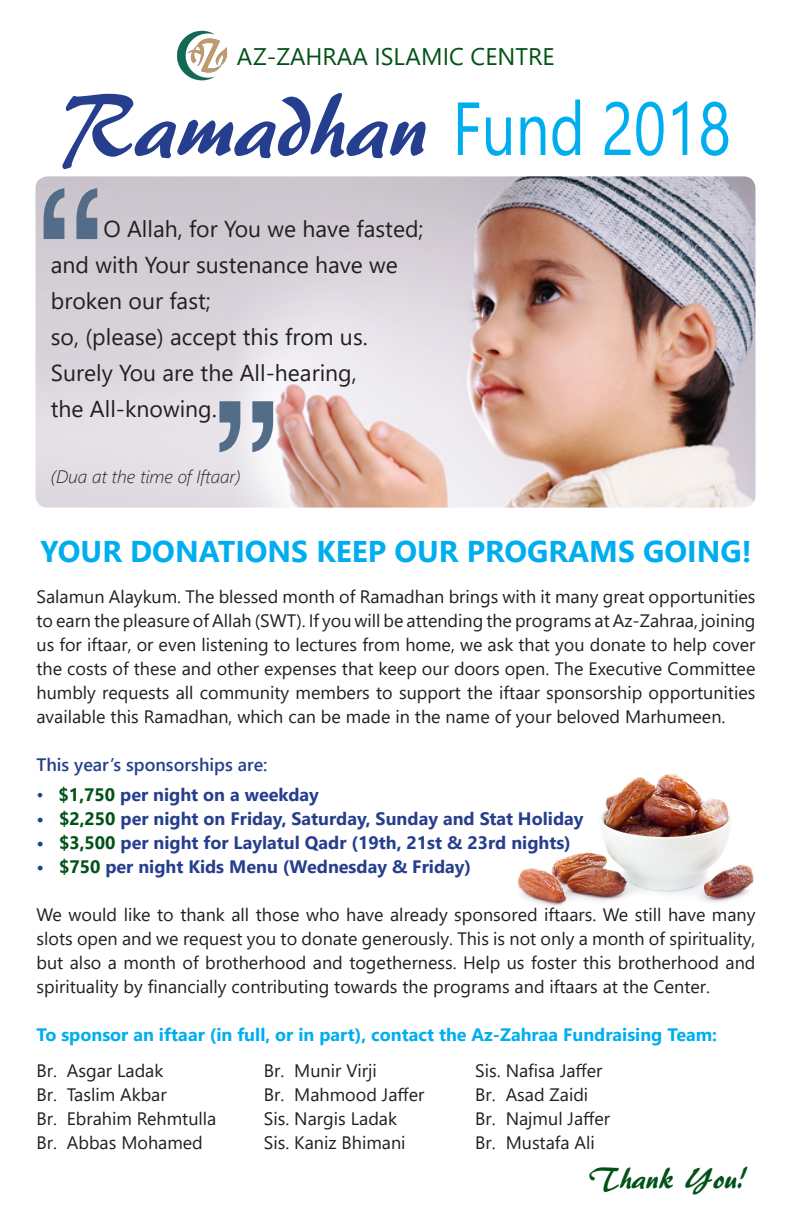
<style>
.page{position:relative;width:792px;height:1224px;background:#fff}
.page>*{position:absolute;margin:0;border:0;box-sizing:border-box;transform-origin:0 0}
.t1{font:200px "Helvetica";color:#536c88}
.t2{font:90px "ARBERKLEY";color:#253f8e}
.t3{font:700 30px "Segoe UI";color:#00aeef}
.t4{font:30px "ARBERKLEY";color:#015217}
.t5{font:24px "Segoe UI";color:#015217}
.t6{font:23px/36px "Segoe UI";color:#231f20}
.t7{font:18px/24px "Segoe UI";color:#231f20;text-align:justify}
.t8{font:700 18px "Segoe UI";color:#253f8e}
.t9{font:700 18px "Segoe UI";color:#00aeef}
.t10{font:600 18px "Segoe UI";color:#253f8e}
.t11{font:italic 300 18px "Segoe UI";color:#231f20}
.s1{font-family:"Segoe UI";font-size:75px;color:#00aeef}
.s2{font-size:24px}
.s3{font-weight:400}
.s4{color:#015217}
</style>
<div class="page">
<img style="left:517px;top:774px;width:237px;height:132px">
<img style="left:36px;top:176px;width:720px;height:332px">
<img style="left:177px;top:30px;width:51px;height:51px">
<p class="t5" style="left:237px;top:34px;width:319px">AZ-ZAHRAA ISLAMIC CENTRE</p>
<p class="t2" style="left:61px;top:71px;width:672px">Ramadhan <span class="s1">Fund 2018</span></p>
<p class="t1" style="left:36px;top:109px;width:68px">“</p>
<p class="t6" style="left:103px;top:208px;width:322px">O Allah, for You we have fasted;</p>
<p class="t6" style="left:51px;top:244px;width:349px">and with Your sustenance have we broken our fast;</p>
<p class="t6" style="left:51px;top:316px;width:318px">so, (please) accept this from us.</p>
<p class="t6" style="left:51px;top:352px;width:307px">Surely You are the All-hearing,</p>
<p class="t6" style="left:51px;top:388px;width:168px">the All-knowing<span class="s2">.</span></p>
<p class="t1" style="left:281px;top:532px;width:68px;rotate:-180deg">“</p>
<p class="t11" style="left:51px;top:462px;width:191px">(Dua at the time of Iftaar)</p>
<p class="t3" style="left:40px;top:523px;width:713px">YOUR DONATIONS KEEP OUR PROGRAMS GOING!</p>
<p class="t7" style="left:36px;top:583px;width:721px">Salamun Alaykum. The blessed month of Ramadhan brings with it many great opportunities to earn the pleasure of Allah (SWT). If you will be attending the programs at Az-Zahraa, joining us for iftaar, or even listening to lectures from home, we ask that you donate to help cover the costs of these and other expenses that keep our doors open. The Executive Committee humbly requests all community members to support the iftaar sponsorship opportunities available this Ramadhan, which can be made in the name of your beloved Marhumeen.</p>
<p class="t10" style="left:36px;top:747px;width:233px">This year’s sponsorships are:</p>
<p class="t8" style="left:36px;top:777px;width:284px"><span class="s3">•</span> <span class="s4">$1,750</span> per night on a weekday</p>
<p class="t8" style="left:36px;top:801px;width:549px">• <span class="s4">$2,250</span> per night on Friday, Saturday, Sunday and Stat Holiday</p>
<p class="t8" style="left:36px;top:825px;width:536px">• <span class="s4">$3,500</span> per night for Laylatul Qadr (19th, 21st &amp; 23rd nights)</p>
<p class="t8" style="left:36px;top:849px;width:436px">• <span class="s4">$750</span> per night Kids Menu (Wednesday &amp; Friday)</p>
<p class="t7" style="left:36px;top:901px;width:721px">We would like to thank all those who have already sponsored iftaars. We still have many slots open and we request you to donate generously. This is not only a month of spirituality, but also a month of brotherhood and togetherness. Help us foster this brotherhood and spirituality by financially contributing towards the programs and iftaars at the Center.</p>
<p class="t9" style="left:36px;top:1017px;width:682px">To sponsor an iftaar (in full, or in part), contact the Az-Zahraa Fundraising Team:</p>
<p class="t7" style="left:36px;top:1057px;width:128px">Br. Asgar Ladak</p>
<p class="t7" style="left:36px;top:1081px;width:132px">Br. Taslim Akbar</p>
<p class="t7" style="left:36px;top:1105px;width:181px">Br. Ebrahim Rehmtulla</p>
<p class="t7" style="left:36px;top:1129px;width:168px">Br. Abbas Mohamed</p>
<p class="t7" style="left:475px;top:1057px;width:129px">Sis. Nafisa Jaffer</p>
<p class="t7" style="left:475px;top:1081px;width:115px">Br. Asad Zaidi</p>
<p class="t7" style="left:475px;top:1105px;width:136px">Br. Najmul Jaffer</p>
<p class="t7" style="left:475px;top:1129px;width:121px">Br. Mustafa Ali</p>
<p class="t4" style="left:589px;top:1160px;width:160px">Thank You!</p>
<p class="t7" style="left:264px;top:1057px;width:114px">Br. Munir Virji</p>
<p class="t7" style="left:264px;top:1081px;width:162px">Br. Mahmood Jaffer</p>
<p class="t7" style="left:264px;top:1105px;width:135px">Sis. Nargis Ladak</p>
<p class="t7" style="left:264px;top:1129px;width:143px">Sis. Kaniz Bhimani</p>
</div>
